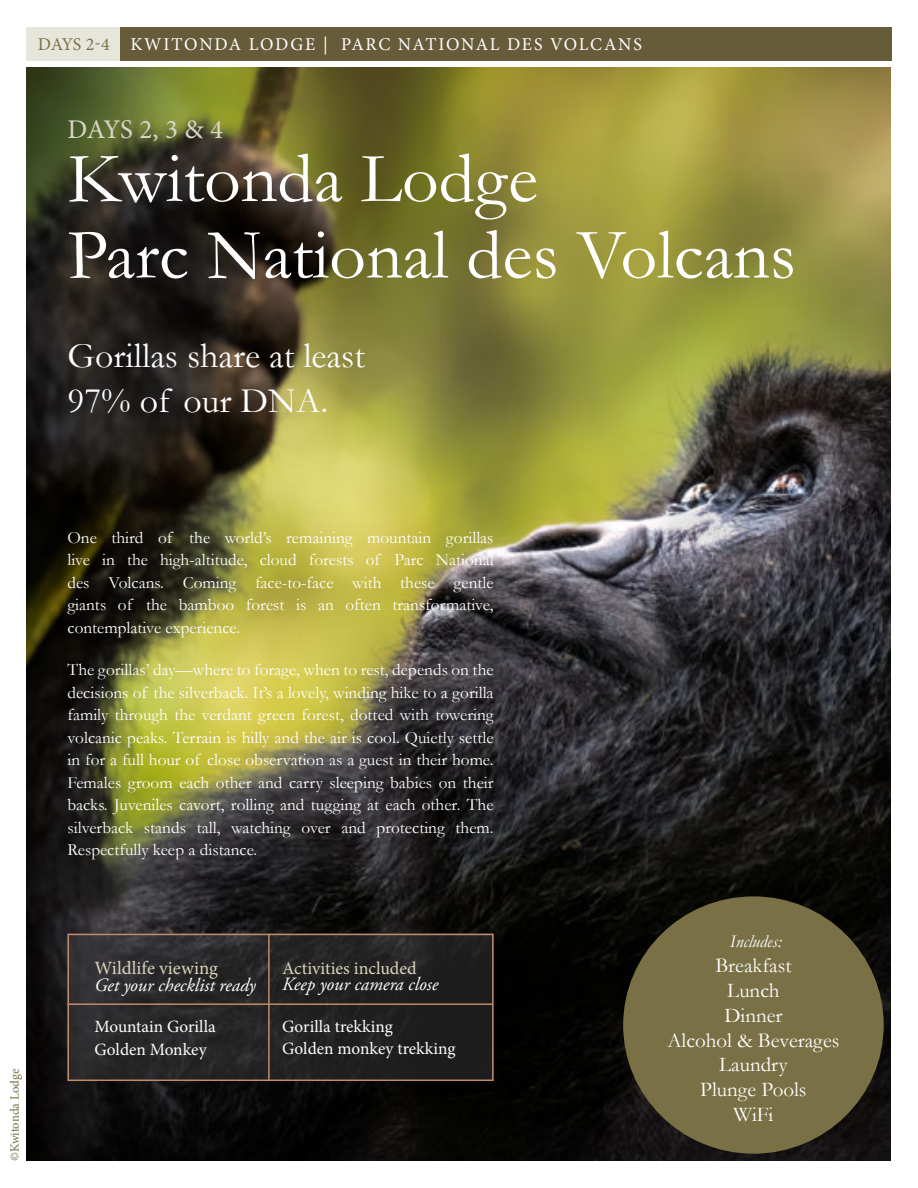
<style>
.page{position:relative;width:918px;height:1188px;background:#fff}
.page>*{position:absolute;margin:0;border:0;box-sizing:border-box;transform-origin:0 0}
.t1{font:72px/76.5px "Garamond";color:#fff}
.t2{font:36px/45px "Garamond";color:#fff}
.t3{font:27px "Minion Pro";color:#dad5c9}
.t4{font:21px/24.8px "Garamond";color:#fff;text-align:center}
.t5{font:italic 18.75px "Adobe Garamond Pro";color:#fff}
.t6{font:18.75px "Minion Pro";color:#dbd4bb}
.t7{font:18px "Minion Pro";letter-spacing:.09em;color:#fff}
.t8{font:18px "Minion Pro";color:#dbd4bb}
.t9{font:italic 18px "Garamond";color:#fff}
.t10{font:17.25px/22.5px "Garamond";color:#fff;text-align:justify}
.t11{font:17.25px/22.5px "Minion Pro";color:#fff}
.t12{font:12.75px "Minion Pro";letter-spacing:-.005em;color:#797145}
.s1{color:#797145}
</style>
<div class="page">
<img style="left:27px;top:67px;width:864px;height:1094px">
<div style="left:27px;top:27px;width:865px;height:34px;background:#665c3a"></div>
<div style="left:26px;top:27px;width:94px;height:34px;background:#e7e6da"></div>
<div style="left:68px;top:934px;width:426px;height:147px;background:linear-gradient(to right,#2f2e30,#1c1c1c)"></div>
<div style="left:68px;top:934px;width:426px;height:147px;border:2px solid #be8c6a"></div>
<hr style="left:68px;top:1003px;width:425px;height:2px;background:#be8c6a">
<hr style="left:268px;top:934px;width:2px;height:146px;background:#be8c6a">
<div style="left:623px;top:896px;width:261px;height:258px;background:#797145;border-radius:50%"></div>
<p class="t7" style="left:38px;top:32px;width:606px"><span class="s1">DAYS 2-4</span> KWITONDA LODGE | PARC NATIONAL DES VOLCANS</p>
<h3 class="t3" style="left:68px;top:111px;width:157px">DAYS 2, 3 &amp; 4</h3>
<h1 class="t1" style="left:68px;top:138px;width:730px">Kwitonda Lodge<br>Parc National des Volcans</h1>
<h2 class="t2" style="left:68px;top:333px;width:299px">Gorillas share at least<br>97% of our DNA.</h2>
<p class="t12" style="left:6px;top:1161px;width:94px;rotate:-90deg">©Kwitonda Lodge</p>
<p class="t10" style="left:68px;top:525px;width:428px">One third of the world’s remaining mountain gorillas live in the high-altitude, cloud forests of Parc National des Volcans. Coming face-to-face with these gentle giants of the bamboo forest is an often transformative, contemplative experience.</p>
<p class="t10" style="left:68px;top:658px;width:428px">The gorillas’ day—where to forage, when to rest, depends on the decisions of the silverback. It’s a lovely, winding hike to a gorilla family through the verdant green forest, dotted with towering volcanic peaks. Terrain is hilly and the air is cool. Quietly settle in for a full hour of close observation as a guest in their home.<br>Females groom each other and carry sleeping babies on their backs. Juveniles cavort, rolling and tugging at each other. The silverback stands tall, watching over and protecting them.<br>Respectfully keep a distance.</p>
<p class="t6" style="left:94px;top:956px;width:125px">Wildlife viewing</p>
<p class="t5" style="left:94px;top:974px;width:163px">Get your checklist ready</p>
<p class="t11" style="left:94px;top:1015px;width:123px">Mountain Gorilla<br>Golden Monkey</p>
<p class="t8" style="left:282px;top:956px;width:136px">Activities included</p>
<p class="t5" style="left:282px;top:973px;width:157px">Keep your camera close</p>
<p class="t11" style="left:282px;top:1015px;width:175px">Gorilla trekking<br>Golden monkey trekking</p>
<p class="t9" style="left:730px;top:929px;width:53px">Includes:</p>
<p class="t4" style="left:667px;top:953px;width:174px">Breakfast<br>Lunch<br>Dinner<br>Alcohol &amp; Beverages<br>Laundry<br>Plunge Pools<br>WiFi</p>
</div>
